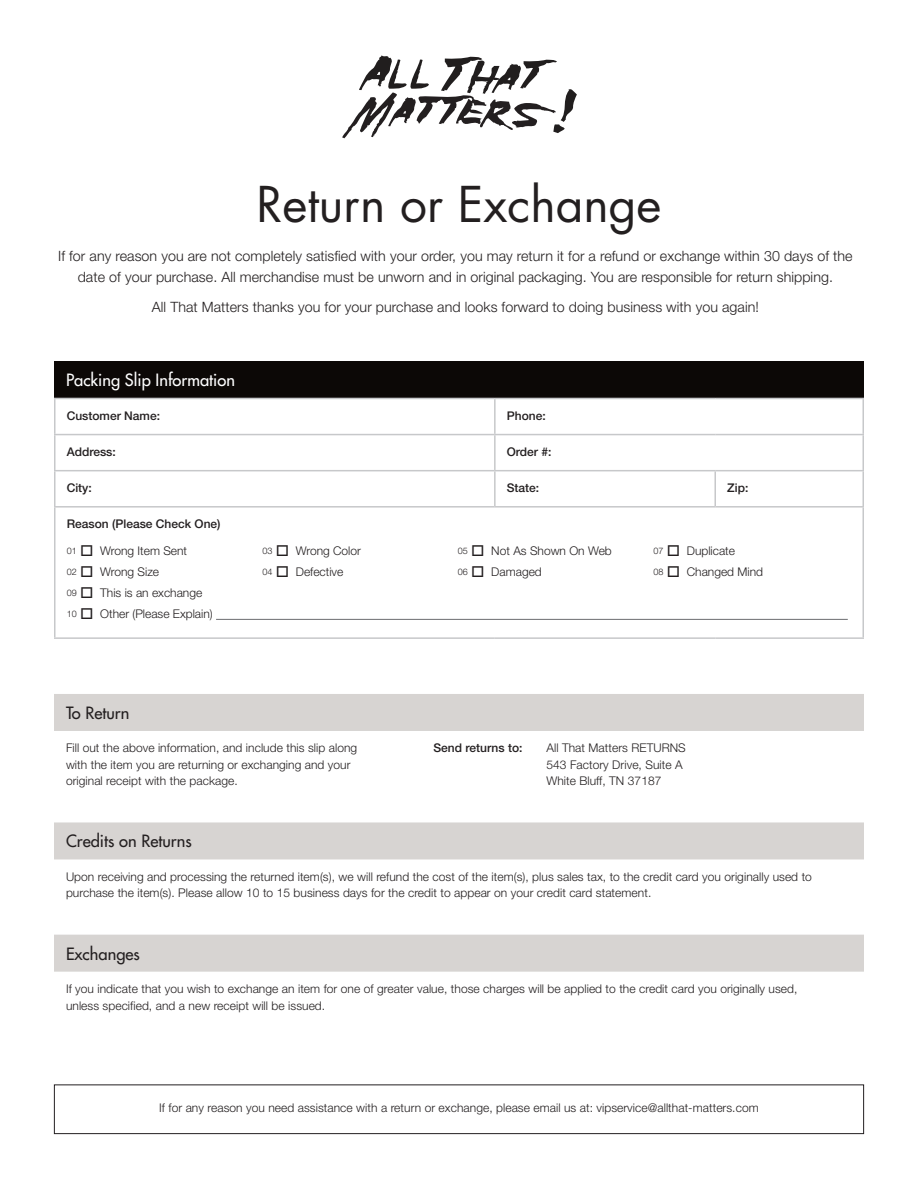
<style>
.page{position:relative;width:918px;height:1188px;background:#fff}
.page>*{position:absolute;margin:0;border:0;box-sizing:border-box;transform-origin:0 0}
.t1{font:48px "Futura";color:#231f20}
.t2{font:16.5px "Futura";color:#231f20}
.t3{font:16.5px "Futura";color:#fff}
.t4{font:300 14.25px/21px "Helvetica Neue";letter-spacing:.005em;color:#231f20;text-align:center}
.t5{font:300 12px/16.5px "Helvetica Neue";letter-spacing:.005em;color:#231f20}
.t6{font:500 12px "Helvetica Neue";color:#231f20}
.s1{font-size:9px}
</style>
<div class="page">
<svg style="left:342px;top:55px;width:235px;height:83px"></svg>
<div style="left:54px;top:1084px;width:810px;height:50px;border:1px solid #231f20"></div>
<div style="left:54px;top:361px;width:810px;height:37px;background:#0c0806"></div>
<hr style="left:54px;top:398px;width:441px;height:1px;background:#c7c8ca">
<hr style="left:54px;top:399px;width:2px;height:35px;background:#c7c8ca">
<hr style="left:495px;top:398px;width:220px;height:1px;background:#c7c8ca">
<hr style="left:494px;top:399px;width:2px;height:35px;background:#c7c8ca">
<hr style="left:715px;top:398px;width:149px;height:1px;background:#c7c8ca">
<hr style="left:862px;top:399px;width:2px;height:35px;background:#c7c8ca">
<hr style="left:54px;top:434px;width:441px;height:1px;background:#c7c8ca">
<hr style="left:54px;top:435px;width:2px;height:35px;background:#c7c8ca">
<hr style="left:495px;top:434px;width:220px;height:1px;background:#c7c8ca">
<hr style="left:494px;top:435px;width:2px;height:35px;background:#c7c8ca">
<hr style="left:715px;top:434px;width:149px;height:1px;background:#c7c8ca">
<hr style="left:862px;top:435px;width:2px;height:35px;background:#c7c8ca">
<hr style="left:54px;top:470px;width:441px;height:1px;background:#c7c8ca">
<hr style="left:54px;top:471px;width:2px;height:35px;background:#c7c8ca">
<hr style="left:495px;top:470px;width:220px;height:1px;background:#c7c8ca">
<hr style="left:494px;top:471px;width:2px;height:35px;background:#c7c8ca">
<hr style="left:715px;top:470px;width:149px;height:1px;background:#c7c8ca">
<hr style="left:714px;top:471px;width:2px;height:35px;background:#c7c8ca">
<hr style="left:862px;top:471px;width:2px;height:35px;background:#c7c8ca">
<hr style="left:54px;top:506px;width:441px;height:2px;background:#c7c8ca">
<hr style="left:54px;top:508px;width:2px;height:129px;background:#c7c8ca">
<hr style="left:495px;top:506px;width:220px;height:2px;background:#c7c8ca">
<hr style="left:715px;top:506px;width:149px;height:2px;background:#c7c8ca">
<hr style="left:862px;top:508px;width:2px;height:129px;background:#c7c8ca">
<hr style="left:54px;top:637px;width:441px;height:2px;background:#c7c8ca">
<hr style="left:495px;top:637px;width:220px;height:2px;background:#c7c8ca">
<hr style="left:715px;top:637px;width:149px;height:2px;background:#c7c8ca">
<hr style="left:216px;top:619px;width:632px;height:1px;background:#6c6d70">
<svg style="left:54px;top:694px;width:810px;height:278px"></svg>
<h1 class="t1" style="left:257px;top:173px;width:406px">Return or Exchange</h1>
<p class="t4" style="left:58px;top:245px;width:796px">If for any reason you are not completely satisfied with your order, you may return it for a refund or exchange within 30 days of the date of your purchase. All merchandise must be unworn and in original packaging. You are responsible for return shipping.</p>
<p class="t4" style="left:152px;top:296px;width:609px">All That Matters thanks you for your purchase and looks forward to doing business with you again!</p>
<h2 class="t3" style="left:66px;top:370px;width:170px">Packing Slip Information</h2>
<p class="t6" style="left:67px;top:408px;width:95px">Customer Name:</p>
<p class="t6" style="left:507px;top:408px;width:40px">Phone:</p>
<p class="t6" style="left:67px;top:444px;width:51px">Address:</p>
<p class="t6" style="left:507px;top:444px;width:46px">Order #:</p>
<p class="t6" style="left:67px;top:481px;width:27px">City:</p>
<p class="t6" style="left:507px;top:481px;width:34px">State:</p>
<p class="t6" style="left:727px;top:481px;width:23px">Zip:</p>
<p class="t6" style="left:67px;top:517px;width:155px">Reason (Please Check One)</p>
<p class="t5" style="left:67px;top:540px;width:122px;line-height:21px"><span class="s1">01</span> □ Wrong Item Sent<br><span class="s1">02</span> □ Wrong Size</p>
<p class="t5" style="left:262px;top:540px;width:100px;line-height:21px"><span class="s1">03</span> □ Wrong Color<br><span class="s1">04</span> □ Defective</p>
<p class="t5" style="left:458px;top:540px;width:155px;line-height:21px"><span class="s1">05</span> □ Not As Shown On Web<br><span class="s1">06</span> □ Damaged</p>
<p class="t5" style="left:653px;top:540px;width:111px;line-height:21px"><span class="s1">07</span> □ Duplicate<br><span class="s1">08</span> □ Changed Mind</p>
<p class="t5" style="left:67px;top:582px;width:147px;line-height:21px"><span class="s1">09</span> □ This is an exchange<br><span class="s1">10</span> □ Other (Please Explain)</p>
<h2 class="t2" style="left:66px;top:703px;width:65px">To Return</h2>
<p class="t5" style="left:66px;top:740px;width:293px">Fill out the above information, and include this slip along with the item you are returning or exchanging and your original receipt with the package.</p>
<p class="t6" style="left:434px;top:741px;width:90px">Send returns to:</p>
<p class="t5" style="left:546px;top:740px;width:141px">All That Matters RETURNS<br>543 Factory Drive, Suite A<br>White Bluff, TN 37187</p>
<h2 class="t2" style="left:66px;top:831px;width:127px">Credits on Returns</h2>
<p class="t5" style="left:66px;top:868px;width:747px">Upon receiving and processing the returned item(s), we will refund the cost of the item(s), plus sales tax, to the credit card you originally used to purchase the item(s). Please allow 10 to 15 business days for the credit to appear on your credit card statement.</p>
<h2 class="t2" style="left:66px;top:943px;width:75px">Exchanges</h2>
<p class="t5" style="left:66px;top:980px;width:733px">If you indicate that you wish to exchange an item for one of greater value, those charges will be applied to the credit card you originally used, unless specified, and a new receipt will be issued.</p>
<p class="t5" style="left:159px;top:1099px;width:601px">If for any reason you need assistance with a return or exchange, please email us at: vipservice@allthat-matters.com</p>
</div>
